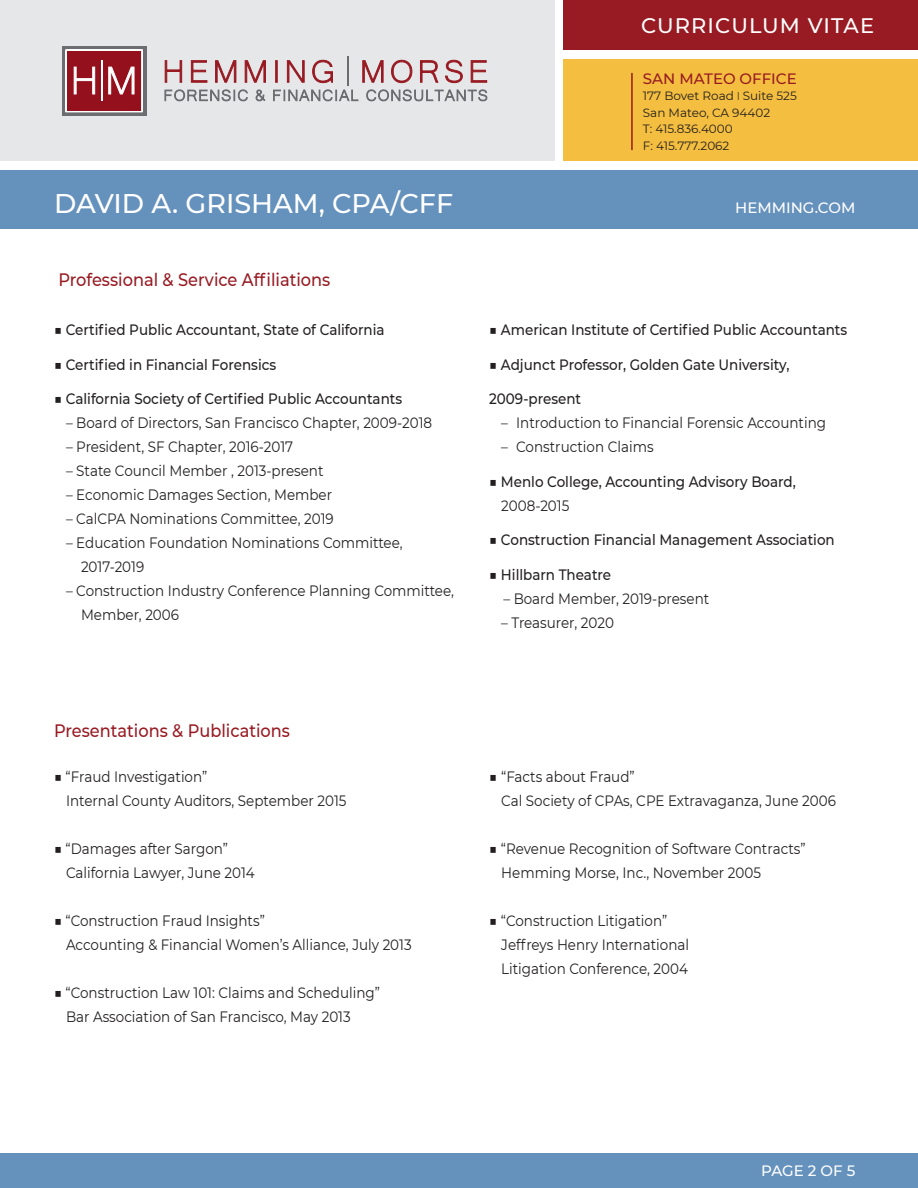
<style>
.page{position:relative;width:918px;height:1188px;background:#fff}
.page>*{position:absolute;margin:0;border:0;box-sizing:border-box;transform-origin:0 0}
.t1{font:500 27px "Montserrat";color:#fff}
.t2{font:500 21px "Montserrat";letter-spacing:.05em;color:#fff}
.t3{font:500 18px "Montserrat";color:#981b23;scale:.9 1}
.t4{font:15px/24px "Montserrat";color:#231f20;scale:.9 1}
.t5{font:500 15px "Montserrat";color:#231f20;scale:.9 1}
.t6{font:500 15px "Montserrat";color:#fff}
.t7{font:500 15px "Montserrat";color:#981b23}
.t8{font:12px "Montserrat";color:#231f20}
.s1{font-family:"Proxima Nova";font-weight:300}
</style>
<div class="page">
<div style="left:0;top:1153px;width:918px;height:35px;background:#6591bd"></div>
<div style="left:564px;top:0;width:354px;height:49px;background:#981b23"></div>
<div style="left:0;top:0;width:554px;height:160px;background:#e6e7e9"></div>
<div style="left:564px;top:59px;width:354px;height:101px;background:#f4be40"></div>
<svg style="left:165px;top:89px;width:83px;height:12px"></svg>
<svg style="left:256px;top:90px;width:9px;height:11px"></svg>
<svg style="left:273px;top:89px;width:85px;height:12px"></svg>
<svg style="left:366px;top:89px;width:121px;height:12px"></svg>
<svg style="left:164px;top:60px;width:18px;height:23px"></svg>
<svg style="left:191px;top:60px;width:17px;height:23px"></svg>
<svg style="left:215px;top:60px;width:22px;height:23px"></svg>
<svg style="left:244px;top:60px;width:22px;height:23px"></svg>
<div style="left:275px;top:60px;width:3px;height:23px;background:#981b23;border:1px solid #981b23"></div>
<svg style="left:287px;top:60px;width:18px;height:23px"></svg>
<svg style="left:312px;top:60px;width:21px;height:23px"></svg>
<hr style="left:347px;top:56px;width:1px;height:30px;background:#6c6d71">
<svg style="left:362px;top:60px;width:22px;height:23px"></svg>
<svg style="left:391px;top:60px;width:22px;height:23px"></svg>
<svg style="left:420px;top:60px;width:19px;height:23px"></svg>
<svg style="left:445px;top:59px;width:18px;height:24px"></svg>
<svg style="left:470px;top:60px;width:17px;height:23px"></svg>
<div style="left:62px;top:46px;width:85px;height:70px;background:#6c6d70"></div>
<svg style="left:65px;top:49px;width:78px;height:64px;background:#ac4650"></svg>
<div style="left:0;top:170px;width:918px;height:59px;background:#6591bd"></div>
<hr style="left:631px;top:73px;width:2px;height:77px;background:#981b23">
<p class="t1" style="left:54px;top:185px;width:401px">DAVID A. GRISHAM, CPA/CFF</p>
<p class="t3" style="left:58px;top:267px;width:304px">Professional &amp; Service Affiliations</p>
<p class="t5" style="left:54px;top:319px;width:369px">■ Certified Public Accountant, State of California</p>
<p class="t5" style="left:54px;top:354px;width:248px">■ Certified in Financial Forensics</p>
<p class="t5" style="left:54px;top:388px;width:388px">■ California Society of Certified Public Accountants</p>
<p class="t4" style="left:66px;top:410px;width:408px">– Board of Directors, San Francisco Chapter, 2009-2018</p>
<p class="t4" style="left:66px;top:434px;width:254px">– President, SF Chapter, 2016-2017</p>
<p class="t4" style="left:66px;top:458px;width:288px">– State Council Member , 2013-present</p>
<p class="t4" style="left:66px;top:482px;width:297px">– Economic Damages Section, Member</p>
<p class="t4" style="left:66px;top:506px;width:299px">– CalCPA Nominations Committee, 2019</p>
<p class="t4" style="left:66px;top:530px;width:376px">– Education Foundation Nominations Committee,</p>
<p class="t4" style="left:81px;top:554px;width:72px">2017-2019</p>
<p class="t4" style="left:81px;top:578px;width:416px;text-indent:-15px">– Construction Industry Conference Planning Committee,<br>Member, 2006</p>
<p class="t2" style="left:641px;top:11px;width:234px">CURRICULUM VITAE</p>
<p class="t7" style="left:643px;top:68px;width:155px">SAN MATEO OFFICE</p>
<p class="t8" style="left:643px;top:88px;width:155px">177 Bovet Road <span class="s1">ӏ</span> Suite 525</p>
<p class="t8" style="left:643px;top:104px;width:129px">San Mateo, CA 94402</p>
<p class="t8" style="left:643px;top:121px;width:91px">T: 415.836.4000</p>
<p class="t8" style="left:643px;top:137px;width:88px">F: 415.777.2062</p>
<p class="t6" style="left:735px;top:197px;width:122px">HEMMING.COM</p>
<p class="t5" style="left:489px;top:319px;width:399px">■ American Institute of Certified Public Accountants</p>
<p class="t5" style="left:489px;top:354px;width:335px">■ Adjunct Professor, Golden Gate University,</p>
<p class="t5" style="left:489px;top:388px;width:104px">2009-present</p>
<p class="t4" style="left:501px;top:410px;width:363px">– Introduction to Financial Forensic Accounting</p>
<p class="t4" style="left:501px;top:434px;width:171px">– Construction Claims</p>
<p class="t5" style="left:489px;top:471px;width:342px">■ Menlo College, Accounting Advisory Board,</p>
<p class="t4" style="left:501px;top:493px;width:77px">2008-2015</p>
<p class="t5" style="left:489px;top:529px;width:386px">■ Construction Financial Management Association</p>
<p class="t5" style="left:489px;top:564px;width:137px">■ Hillbarn Theatre</p>
<p class="t4" style="left:503px;top:586px;width:230px">– Board Member, 2019-present</p>
<p class="t4" style="left:501px;top:610px;width:127px">– Treasurer, 2020</p>
<p class="t3" style="left:54px;top:718px;width:264px">Presentations &amp; Publications</p>
<p class="t4" style="left:66px;top:764px;width:313px;text-indent:-12px">■ “Fraud Investigation”<br>Internal County Auditors, September 2015</p>
<p class="t4" style="left:66px;top:836px;width:211px;text-indent:-12px">■ “Damages after Sargon”<br>California Lawyer, June 2014</p>
<p class="t4" style="left:66px;top:908px;width:386px;text-indent:-12px">■ “Construction Fraud Insights”<br>Accounting &amp; Financial Women’s Alliance, July 2013</p>
<p class="t4" style="left:66px;top:980px;width:350px;text-indent:-12px">■ “Construction Law 101: Claims and Scheduling”<br>Bar Association of San Francisco, May 2013</p>
<p class="t4" style="left:489px;top:764px;width:163px">■ “Facts about Fraud”</p>
<p class="t4" style="left:501px;top:788px;width:373px">Cal Society of CPAs, CPE Extravaganza, June 2006</p>
<p class="t4" style="left:489px;top:836px;width:353px">■ “Revenue Recognition of Software Contracts”</p>
<p class="t4" style="left:501px;top:860px;width:290px">Hemming Morse, Inc., November 2005</p>
<p class="t4" style="left:489px;top:908px;width:199px">■ “Construction Litigation”</p>
<p class="t4" style="left:501px;top:932px;width:210px">Jeffreys Henry International<br>Litigation Conference, 2004</p>
<p class="t6" style="left:761px;top:1160px;width:96px">PAGE 2 OF 5</p>
</div>
